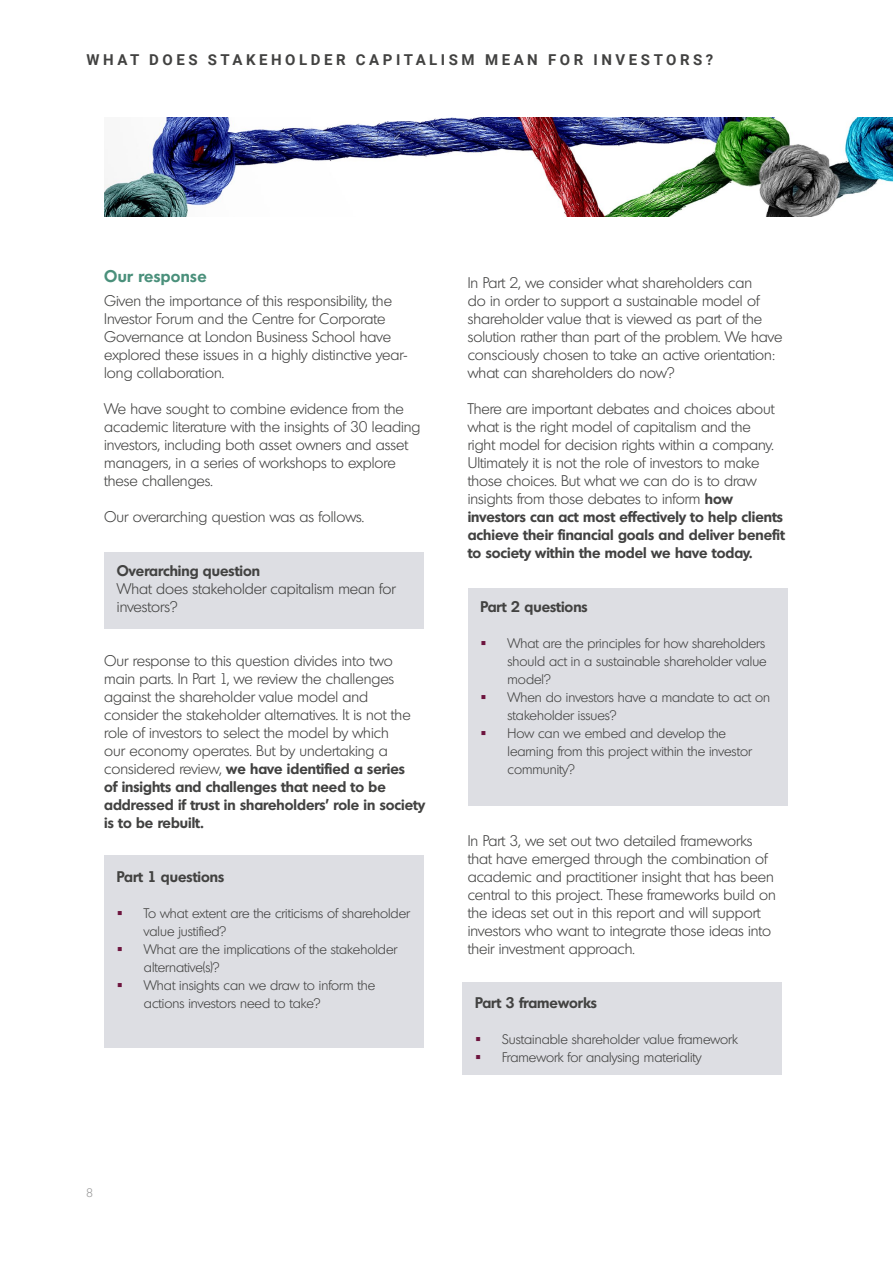
<style>
.page{position:relative;width:893px;height:1263px;background:#fff}
.page>*{position:absolute;margin:0;border:0;box-sizing:border-box;transform-origin:0 0}
.t1{font:700 16.5px "Montreal Serial";letter-spacing:.02em;color:#4a907b}
.t2{font:300 15px/18px "Montreal Serial";color:#424241}
.t3{font:700 15px "Montreal Serial";color:#424241}
.t4{font:700 15px "Roboto";letter-spacing:.235em;color:#424241}
.t5{font:300 13.5px/18px "Montreal Serial";color:#424241}
.t6{font:300 12px "Montreal Serial";color:#9a9a9a}
.s1{font-weight:700}
</style>
<div class="page">
<div style="left:104px;top:552px;width:320px;height:76px;background:#dddee3"></div>
<div style="left:104px;top:855px;width:320px;height:193px;background:#dddee3"></div>
<div style="left:468px;top:588px;width:319px;height:218px;background:#dddee3"></div>
<div style="left:462px;top:982px;width:320px;height:93px;background:#dddee3"></div>
<img style="left:104px;top:117px;width:789px;height:99px">
<p class="t4" style="left:86px;top:49px;width:628px">WHAT DOES STAKEHOLDER CAPITALISM MEAN FOR INVESTORS?</p>
<p class="t1" style="left:104px;top:265px;width:104px">Our response</p>
<p class="t2" style="left:104px;top:292px;width:305px">Given the importance of this responsibility, the Investor Forum and the Centre for Corporate Governance at London Business School have explored these issues in a highly distinctive year&shy;long collaboration.</p>
<p class="t2" style="left:104px;top:400px;width:318px">We have sought to combine evidence from the academic literature with the insights of 30 leading investors, including both asset owners and asset managers, in a series of workshops to explore these challenges.</p>
<p class="t2" style="left:104px;top:508px;width:261px">Our overarching question was as follows.</p>
<p class="t3" style="left:117px;top:561px;width:145px">Overarching question</p>
<p class="t2" style="left:117px;top:580px;width:280px">What does stakeholder capitalism mean for investors?</p>
<p class="t2" style="left:104px;top:652px;width:322px">Our response to this question divides into two main parts. In Part 1, we review the challenges against the shareholder value model and consider the stakeholder alternatives. It is not the role of investors to select the model by which<br>our economy operates. But by undertaking a considered review, <span class="s1">we have identified a series<br>of insights and challenges that need to be addressed if trust in shareholders’ role in society is to be rebuilt.</span></p>
<p class="t3" style="left:117px;top:867px;width:109px">Part 1 questions</p>
<p class="t5" style="left:144px;top:904px;width:268px">To what extent are the criticisms of shareholder value justified?<br>What are the implications of the stakeholder alternative(s)?<br>What insights can we draw to inform the actions investors need to take?</p>
<p class="t2" style="left:468px;top:274px;width:316px">In Part 2, we consider what shareholders can<br>do in order to support a sustainable model of shareholder value that is viewed as part of the solution rather than part of the problem. We have consciously chosen to take an active orientation: what can shareholders do now?</p>
<p class="t2" style="left:468px;top:400px;width:319px">There are important debates and choices about what is the right model of capitalism and the<br>right model for decision rights within a company.<br>Ultimately it is not the role of investors to make those choices. But what we can do is to draw insights from those debates to inform <span class="s1">how investors can act most effectively to help clients achieve their financial goals and deliver benefit to society within the model we have today.</span></p>
<p class="t3" style="left:480px;top:597px;width:109px">Part 2 questions</p>
<p class="t5" style="left:507px;top:634px;width:264px">What are the principles for how shareholders should act in a sustainable shareholder value model?<br>When do investors have a mandate to act on stakeholder issues?<br>How can we embed and develop the learning from this project within the investor community?</p>
<p class="t2" style="left:468px;top:832px;width:310px">In Part 3, we set out two detailed frameworks that have emerged through the combination of academic and practitioner insight that has been central to this project. These frameworks build on the ideas set out in this report and will support investors who want to integrate those ideas into their investment approach.</p>
<p class="t3" style="left:475px;top:993px;width:123px">Part 3 frameworks</p>
<p class="t5" style="left:502px;top:1030px;width:237px">Sustainable shareholder value framework<br>Framework for analysing materiality</p>
<p class="t6" style="left:86px;top:1185px;width:8px">8</p>
</div>
